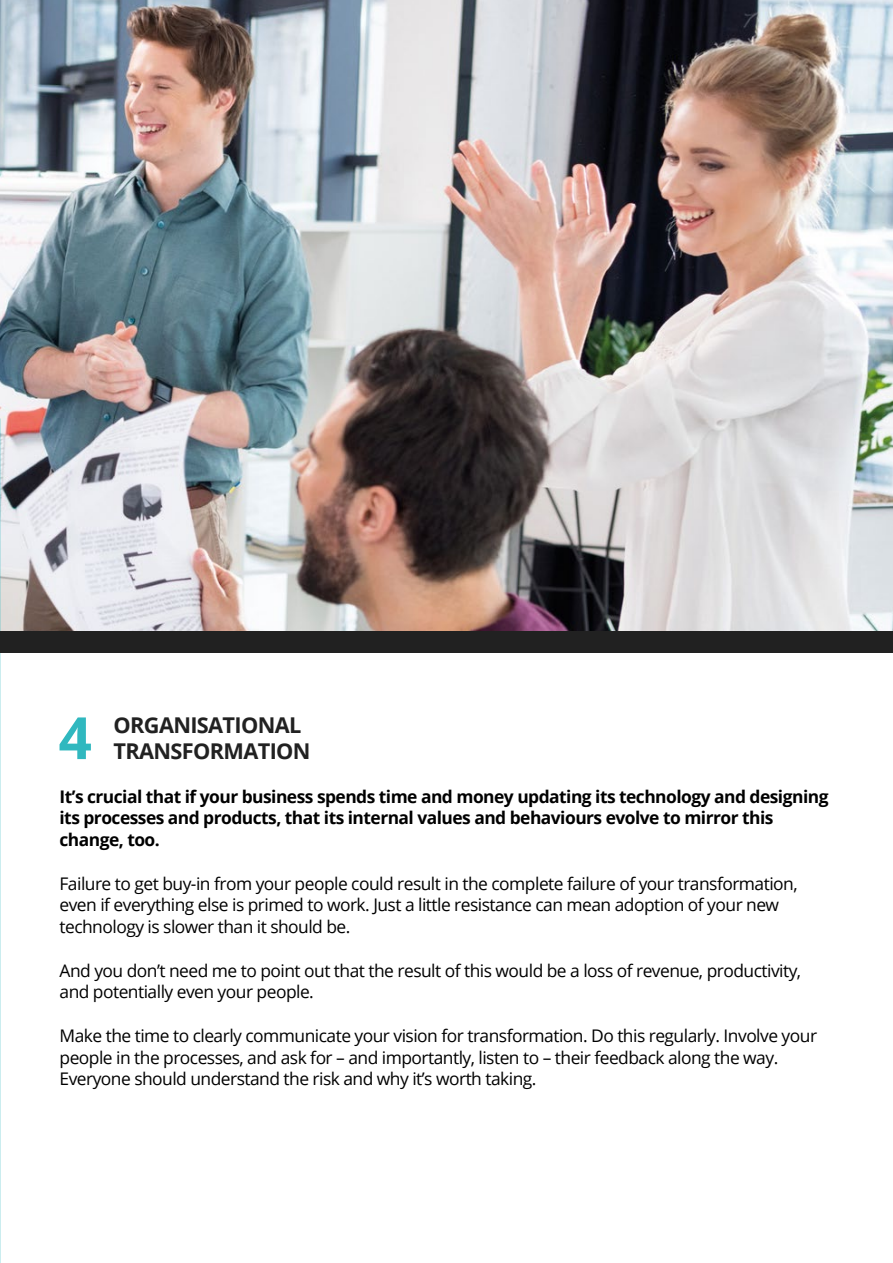
<style>
.page{position:relative;width:893px;height:1263px;background:#fff}
.page>*{position:absolute;margin:0;border:0;box-sizing:border-box;transform-origin:0 0}
.t1{font:700 58.35px "Open Sans";color:#30b8bf}
.t2{font:700 21.75px/26.1px "Open Sans";letter-spacing:-.03em;color:#212121}
.t3{font:17.4px/21.8px "Open Sans";letter-spacing:-.03em;color:#000}
.t4{font:700 17.4px/21.8px "Open Sans";letter-spacing:-.03em;color:#000}
</style>
<div class="page">
<img style="left:0;top:0;width:893px;height:631px">
<div style="left:0;top:631px;width:893px;height:22px;background:#212121"></div>
<h1 class="t1" style="left:59px;top:697px;width:35px">4</h1>
<p class="t2" style="left:114px;top:711px;width:199px">ORGANISATIONAL<br>TRANSFORMATION</p>
<p class="t4" style="left:60px;top:785px;width:770px">It’s crucial that if your business spends time and money updating its technology and designing its processes and products, that its internal values and behaviours evolve to mirror this change, too.</p>
<p class="t3" style="left:60px;top:872px;width:740px">Failure to get buy-in from your people could result in the complete failure of your transformation, even if everything else is primed to work. Just a little resistance can mean adoption of your new technology is slower than it should be.</p>
<p class="t3" style="left:60px;top:959px;width:743px">And you don’t need me to point out that the result of this would be a loss of revenue, productivity, and potentially even your people.</p>
<p class="t3" style="left:60px;top:1024px;width:759px">Make the time to clearly communicate your vision for transformation. Do this regularly. Involve your people in the processes, and ask for – and importantly, listen to – their feedback along the way.<br>Everyone should understand the risk and why it’s worth taking.</p>
</div>
